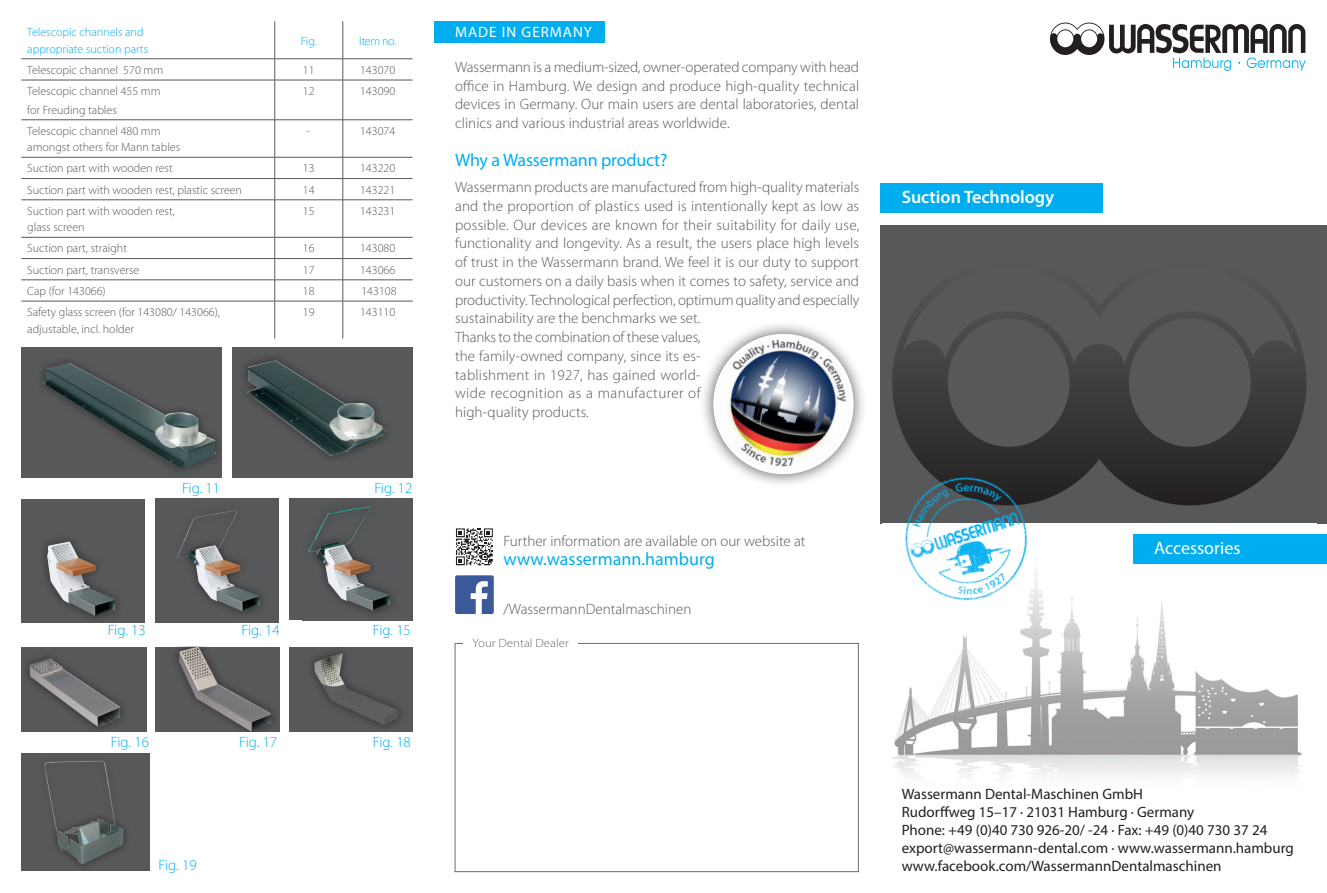
<style>
.page{position:relative;width:1327px;height:893px;background:#fff}
.page>*{position:absolute;margin:0;border:0;box-sizing:border-box;transform-origin:0 0}
.t1{font:18px "Myriad Pro";letter-spacing:-.005em;color:#00aeef}
.t2{font:600 18px "Myriad Pro";color:#fff}
.t3{font:18px "Myriad Pro";color:#fff}
.t4{font:300 15px/18.8px "Myriad Pro";letter-spacing:.005em;color:#57585a;text-align:justify}
.t5{font:15px/18px "Myriad Pro";color:#231f20}
.t6{font:300 15px "Myriad Pro";color:#00aeef}
.t7{font:15px "Myriad Pro";letter-spacing:.07em;color:#fff}
.t8{font:300 12px/16.5px "Myriad Pro";color:#57585a}
.t9{font:300 12px "Myriad Pro";color:#00aeef}
.t10{font:300 12px "Myriad Pro";color:#6c6d70;scale:1.08 1}
</style>
<div class="page">
<svg style="left:1050px;top:22px;width:255px;height:49px"></svg>
<img style="left:880px;top:225px;width:447px;height:298px">
<div style="left:880px;top:183px;width:223px;height:30px;background:#00aeef"></div>
<div style="left:455px;top:643px;width:403px;height:229px;border:1px solid #6c6d70"></div>
<div style="left:463px;top:638px;width:115px;height:14px;background:#fff"></div>
<div style="left:434px;top:21px;width:171px;height:22px;background:#00aeef"></div>
<hr style="left:274px;top:21px;width:1px;height:38px;background:#57585a">
<hr style="left:342px;top:21px;width:1px;height:38px;background:#57585a">
<hr style="left:21px;top:59px;width:254px;height:1px;background:#57585a">
<hr style="left:275px;top:59px;width:68px;height:1px;background:#57585a">
<svg style="left:274px;top:59px;width:1px;height:21px"></svg>
<hr style="left:343px;top:59px;width:69px;height:1px;background:#57585a">
<svg style="left:342px;top:59px;width:1px;height:21px"></svg>
<hr style="left:21px;top:80px;width:254px;height:1px;background:#57585a">
<hr style="left:275px;top:80px;width:68px;height:1px;background:#57585a">
<hr style="left:274px;top:80px;width:1px;height:40px;background:#57585a">
<hr style="left:343px;top:80px;width:69px;height:1px;background:#57585a">
<hr style="left:342px;top:80px;width:1px;height:40px;background:#57585a">
<hr style="left:21px;top:120px;width:254px;height:1px;background:#57585a">
<hr style="left:275px;top:120px;width:68px;height:1px;background:#57585a">
<hr style="left:274px;top:120px;width:1px;height:37px;background:#57585a">
<hr style="left:343px;top:120px;width:69px;height:1px;background:#57585a">
<hr style="left:342px;top:120px;width:1px;height:37px;background:#57585a">
<hr style="left:21px;top:157px;width:254px;height:1px;background:#57585a">
<hr style="left:275px;top:157px;width:68px;height:1px;background:#57585a">
<hr style="left:343px;top:157px;width:69px;height:1px;background:#57585a">
<hr style="left:21px;top:178px;width:254px;height:1px;background:#57585a">
<hr style="left:275px;top:178px;width:68px;height:1px;background:#57585a">
<svg style="left:274px;top:157px;width:1px;height:43px"></svg>
<hr style="left:343px;top:178px;width:69px;height:1px;background:#57585a">
<svg style="left:342px;top:157px;width:1px;height:43px"></svg>
<hr style="left:21px;top:200px;width:254px;height:1px;background:#57585a">
<hr style="left:275px;top:200px;width:68px;height:1px;background:#57585a">
<hr style="left:274px;top:200px;width:1px;height:37px;background:#57585a">
<hr style="left:343px;top:200px;width:69px;height:1px;background:#57585a">
<hr style="left:342px;top:200px;width:1px;height:37px;background:#57585a">
<hr style="left:21px;top:237px;width:254px;height:1px;background:#57585a">
<hr style="left:275px;top:237px;width:68px;height:1px;background:#57585a">
<hr style="left:343px;top:237px;width:69px;height:1px;background:#57585a">
<hr style="left:21px;top:258px;width:254px;height:1px;background:#57585a">
<hr style="left:275px;top:258px;width:68px;height:1px;background:#57585a">
<hr style="left:343px;top:258px;width:69px;height:1px;background:#57585a">
<hr style="left:21px;top:280px;width:254px;height:1px;background:#57585a">
<hr style="left:275px;top:280px;width:68px;height:1px;background:#57585a">
<svg style="left:274px;top:237px;width:1px;height:64px"></svg>
<hr style="left:343px;top:280px;width:69px;height:1px;background:#57585a">
<svg style="left:342px;top:237px;width:1px;height:64px"></svg>
<hr style="left:21px;top:301px;width:254px;height:1px;background:#57585a">
<hr style="left:275px;top:301px;width:68px;height:1px;background:#57585a">
<hr style="left:274px;top:301px;width:1px;height:38px;background:#57585a">
<hr style="left:343px;top:301px;width:69px;height:1px;background:#57585a">
<hr style="left:342px;top:301px;width:1px;height:38px;background:#57585a">
<div style="left:232px;top:347px;width:180px;height:130px;background:#57585a"></div>
<img style="left:247px;top:360px;width:140px;height:96px">
<div style="left:21px;top:347px;width:200px;height:130px;background:#57585a"></div>
<img style="left:42px;top:363px;width:174px;height:105px">
<div style="left:21px;top:753px;width:129px;height:118px;background:#57585a"></div>
<img style="left:45px;top:761px;width:79px;height:103px">
<div style="left:21px;top:499px;width:124px;height:124px;background:#57585a"></div>
<img style="left:47px;top:541px;width:68px;height:75px">
<div style="left:21px;top:647px;width:125px;height:84px;background:#57585a"></div>
<img style="left:29px;top:658px;width:91px;height:69px">
<div style="left:155px;top:499px;width:124px;height:124px;background:#57585a"></div>
<img style="left:177px;top:510px;width:83px;height:101px">
<div style="left:155px;top:647px;width:124px;height:84px;background:#57585a"></div>
<img style="left:179px;top:647px;width:92px;height:84px">
<div style="left:289px;top:647px;width:123px;height:84px;background:#57585a"></div>
<img style="left:315px;top:653px;width:83px;height:72px">
<div style="left:289px;top:499px;width:123px;height:121px;background:#57585a"></div>
<img style="left:308px;top:506px;width:82px;height:105px">
<div style="left:699px;top:320px;width:168px;height:168px;background:#231f20;opacity:.75"></div>
<img style="left:716px;top:336px;width:135px;height:135px">
<img style="left:892px;top:563px;width:424px;height:215px">
<img style="left:901px;top:476px;width:146px;height:145px">
<svg style="left:456px;top:528px;width:37px;height:38px"></svg>
<div style="left:455px;top:575px;width:39px;height:39px;background:#3c5a99;border-radius:2px"></div>
<svg style="left:471px;top:581px;width:17px;height:33px"></svg>
<div style="left:1133px;top:534px;width:194px;height:29px;background:#00aeef"></div>
<p class="t9" style="left:27px;top:26px;width:118px">Telescopic channels and</p>
<p class="t7" style="left:455px;top:22px;width:138px">MADE IN GERMANY</p>
<p class="t9" style="left:27px;top:42px;width:122px">appropriate suction parts</p>
<p class="t9" style="left:301px;top:34px;width:18px">Fig.</p>
<p class="t9" style="left:359px;top:34px;width:38px">Item no.</p>
<p class="t8" style="left:27px;top:62px;width:137px">Telescopic channel 570 mm</p>
<p class="t8" style="left:303px;top:62px;width:13px">11</p>
<p class="t8" style="left:360px;top:62px;width:37px">143070</p>
<p class="t8" style="left:27px;top:82px;width:135px;line-height:18.8px">Telescopic channel 455 mm for Freuding tables</p>
<p class="t8" style="left:303px;top:83px;width:13px">12</p>
<p class="t8" style="left:360px;top:83px;width:37px">143090</p>
<p class="t8" style="left:27px;top:123px;width:154px">Telescopic channel 480 mm amongst others for Mann tables</p>
<p class="t8" style="left:307px;top:123px;width:5px">-</p>
<p class="t8" style="left:360px;top:123px;width:37px">143074</p>
<p class="t8" style="left:27px;top:160px;width:147px">Suction part with wooden rest</p>
<p class="t8" style="left:303px;top:160px;width:13px">13</p>
<p class="t8" style="left:360px;top:160px;width:37px">143220</p>
<p class="t8" style="left:27px;top:182px;width:216px">Suction part with wooden rest, plastic screen</p>
<p class="t8" style="left:303px;top:182px;width:13px">14</p>
<p class="t8" style="left:360px;top:182px;width:37px">143221</p>
<p class="t8" style="left:27px;top:203px;width:149px">Suction part with wooden rest, glass screen</p>
<p class="t8" style="left:303px;top:203px;width:13px">15</p>
<p class="t8" style="left:360px;top:203px;width:37px">143231</p>
<p class="t8" style="left:27px;top:240px;width:101px">Suction part, straight</p>
<p class="t8" style="left:303px;top:240px;width:13px">16</p>
<p class="t8" style="left:360px;top:240px;width:37px">143080</p>
<p class="t8" style="left:27px;top:262px;width:114px">Suction part, transverse</p>
<p class="t8" style="left:303px;top:262px;width:13px">17</p>
<p class="t8" style="left:360px;top:262px;width:37px">143066</p>
<p class="t8" style="left:27px;top:283px;width:80px">Cap (for 143066)</p>
<p class="t8" style="left:303px;top:283px;width:13px">18</p>
<p class="t8" style="left:361px;top:283px;width:37px">143108</p>
<p class="t8" style="left:27px;top:304px;width:194px">Safety glass screen (for 143080/ 143066), adjustable, incl. holder</p>
<p class="t8" style="left:303px;top:304px;width:13px">19</p>
<p class="t8" style="left:360px;top:304px;width:37px">143110</p>
<p class="t6" style="left:182px;top:480px;width:40px">Fig. 11</p>
<p class="t6" style="left:374px;top:480px;width:40px">Fig. 12</p>
<p class="t6" style="left:108px;top:622px;width:40px">Fig. 13</p>
<p class="t6" style="left:111px;top:734px;width:40px">Fig. 16</p>
<p class="t6" style="left:242px;top:622px;width:40px">Fig. 14</p>
<p class="t6" style="left:373px;top:622px;width:40px">Fig. 15</p>
<p class="t6" style="left:239px;top:734px;width:40px">Fig. 17</p>
<p class="t6" style="left:373px;top:734px;width:40px">Fig. 18</p>
<p class="t4" style="left:455px;top:58px;width:405px">Wassermann is a medium-sized, owner-operated company with head office in Hamburg. We design and produce high-quality technical devices in Germany. Our main users are dental laboratories, dental clinics and various industrial areas worldwide.</p>
<p class="t1" style="left:455px;top:149px;width:214px">Why a Wassermann product?</p>
<p class="t4" style="left:455px;top:178px;width:406px;text-align:left">Wassermann products are manufactured from high-quality materials and the proportion of plastics used is intentionally kept as low as possible. Our devices are known for their suitability for daily use, functionality and longevity. As a result, the users place high levels of trust in the Wassermann brand. We feel it is our duty to support our customers on a daily basis when it comes to safety, service and productivity. Technological perfection, optimum quality and especially sustainability are the benchmarks we set.<br>Thanks to the combination of these values,<br>the family-owned company, since its es-<br>tablishment in 1927, has gained world-<br>wide recognition as a manufacturer of<br>high-quality products.</p>
<p class="t4" style="left:503px;top:532px;width:303px">Further information are available on our website at</p>
<p class="t1" style="left:503px;top:548px;width:213px">www.wassermann.hamburg</p>
<p class="t4" style="left:503px;top:600px;width:189px">/WassermannDentalmaschinen</p>
<p class="t10" style="left:472px;top:637px;width:91px">Your Dental Dealer</p>
<p class="t6" style="left:159px;top:857px;width:40px">Fig. 19</p>
<p class="t2" style="left:901px;top:186px;width:154px">Suction Technology</p>
<p class="t3" style="left:1154px;top:537px;width:88px">Accessories</p>
<p class="t5" style="left:901px;top:785px;width:394px">Wassermann Dental-Maschinen GmbH<br>Rudorffweg 15–17 · 21031 Hamburg · Germany<br>Phone: +49 (0)40 730 926-20/ -24 · Fax: +49 (0)40 730 37 24 export@wassermann-dental.com · www.wassermann.hamburg www.facebook.com/WassermannDentalmaschinen</p>
</div>
